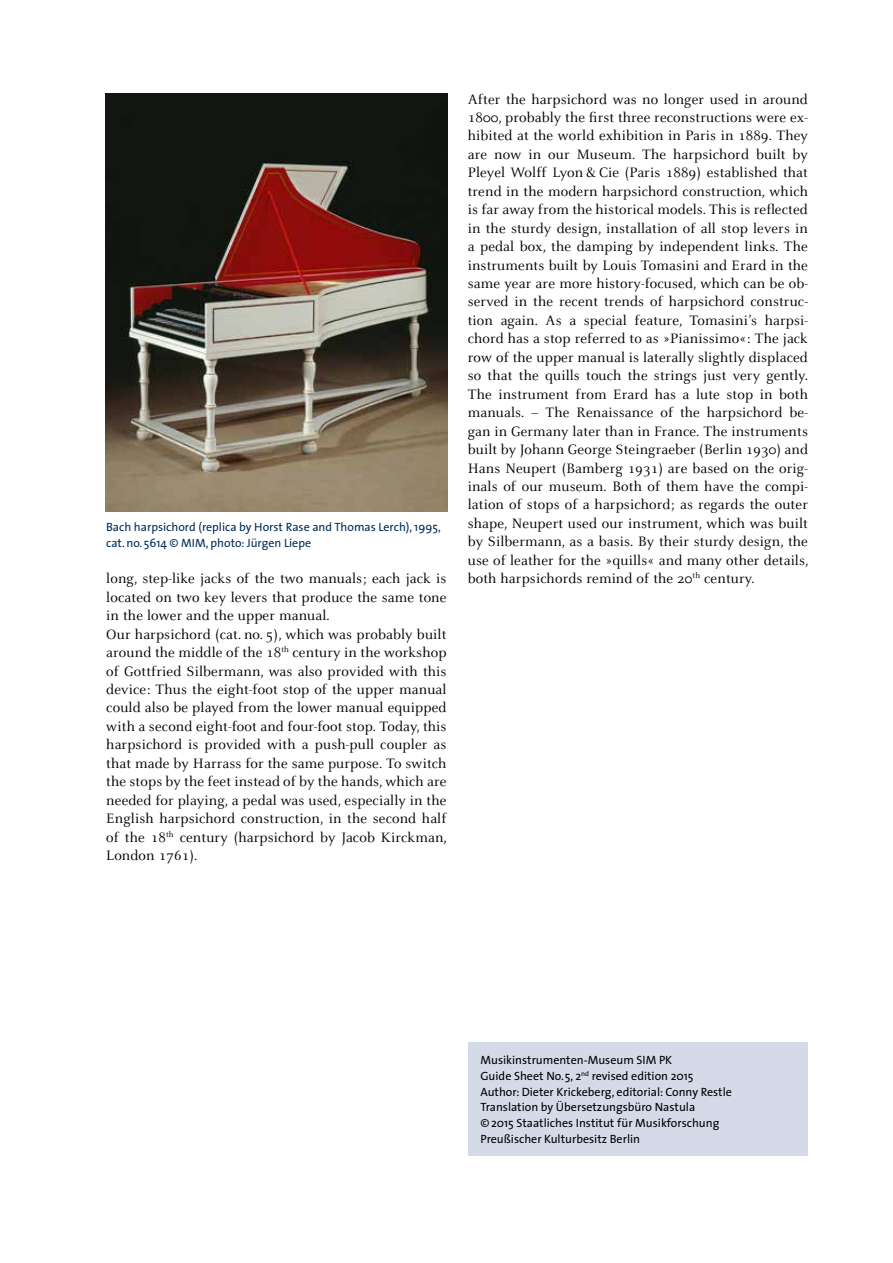
<style>
.page{position:relative;width:893px;height:1263px;background:#fff}
.page>*{position:absolute;margin:0;border:0;box-sizing:border-box;transform-origin:0 0}
.t1{font:15px/18.5px "Celeste";letter-spacing:.01em;color:#000}
.t2{font:12px/15.8px "The Sans";color:#000}
.t3{font:12px/15.8px "The Sans";color:#002d5b}
</style>
<div class="page">
<div style="left:468px;top:1043px;width:340px;height:113px;background:#d5dae8"></div>
<img style="left:106px;top:94px;width:341px;height:417px">
<p class="t3" style="left:106px;top:518px;width:336px">Bach harpsichord (replica by Horst Rase and Thomas Lerch), 1995, cat.no. 5614 © MIM, photo: Jürgen Liepe</p>
<p class="t1" style="left:106px;top:570px;width:342px">long, step-like jacks of the two manuals; each jack is located on two key levers that produce the same tone in the lower and the upper manual.<br>Our harpsichord (cat. no. 5), which was probably built around the middle of the 18<sup>th</sup> century in the workshop of Gottfried Silbermann, was also provided with this device: Thus the eight-foot stop of the upper manual could also be played from the lower manual equipped with a second eight-foot and four-foot stop. Today, this harpsichord is provided with a push-pull coupler as that made by Harrass for the same purpose. To switch the stops by the feet instead of by the hands, which are needed for playing, a pedal was used, especially in the English harpsichord construction, in the second half of the 18<sup>th</sup> century (harpsichord by Jacob Kirckman, London 1761).</p>
<p class="t1" style="left:468px;top:90px;width:342px;text-align:justify">After the harpsichord was no longer used in around 1800, probably the first three reconstructions were ex&shy;hibited at the world exhibition in Paris in 1889. They are now in our Museum. The harpsichord built by Pleyel Wolff Lyon &amp; Cie (Paris 1889) established that trend in the modern harpsichord construction, which is far away from the historical models. This is reflected in the sturdy design, installation of all stop levers in a pedal box, the damping by independent links. The instruments built by Louis Tomasini and Erard in the same year are more history-focused, which can be ob&shy;served in the recent trends of harpsichord construc&shy;tion again. As a special feature, Tomasini’s harpsi&shy;chord has a stop referred to as »Pianissimo«: The jack row of the upper manual is laterally slightly displaced so that the quills touch the strings just very gently.<br>The instrument from Erard has a lute stop in both manuals. – The Renaissance of the harpsichord be&shy;gan in Germany later than in France. The instruments built by Johann George Steingraeber (Berlin 1930) and Hans Neupert (Bamberg 1931) are based on the orig&shy;inals of our museum. Both of them have the compi&shy;lation of stops of a harpsichord; as regards the outer shape, Neupert used our instrument, which was built by Silbermann, as a basis. By their sturdy design, the use of leather for the »quills« and many other details, both harpsichords remind of the 20<sup>th</sup> century.</p>
<p class="t2" style="left:480px;top:1052px;width:253px">Musikinstrumenten-Museum SIM PK<br>Guide Sheet No.5, 2<sup>nd</sup> revised edition 2015<br>Author: Dieter Krickeberg, editorial: Conny Restle Translation by Übersetzungsbüro Nastula<br>©2015 Staatliches Institut für Musikforschung Preußischer Kulturbesitz Berlin</p>
</div>
